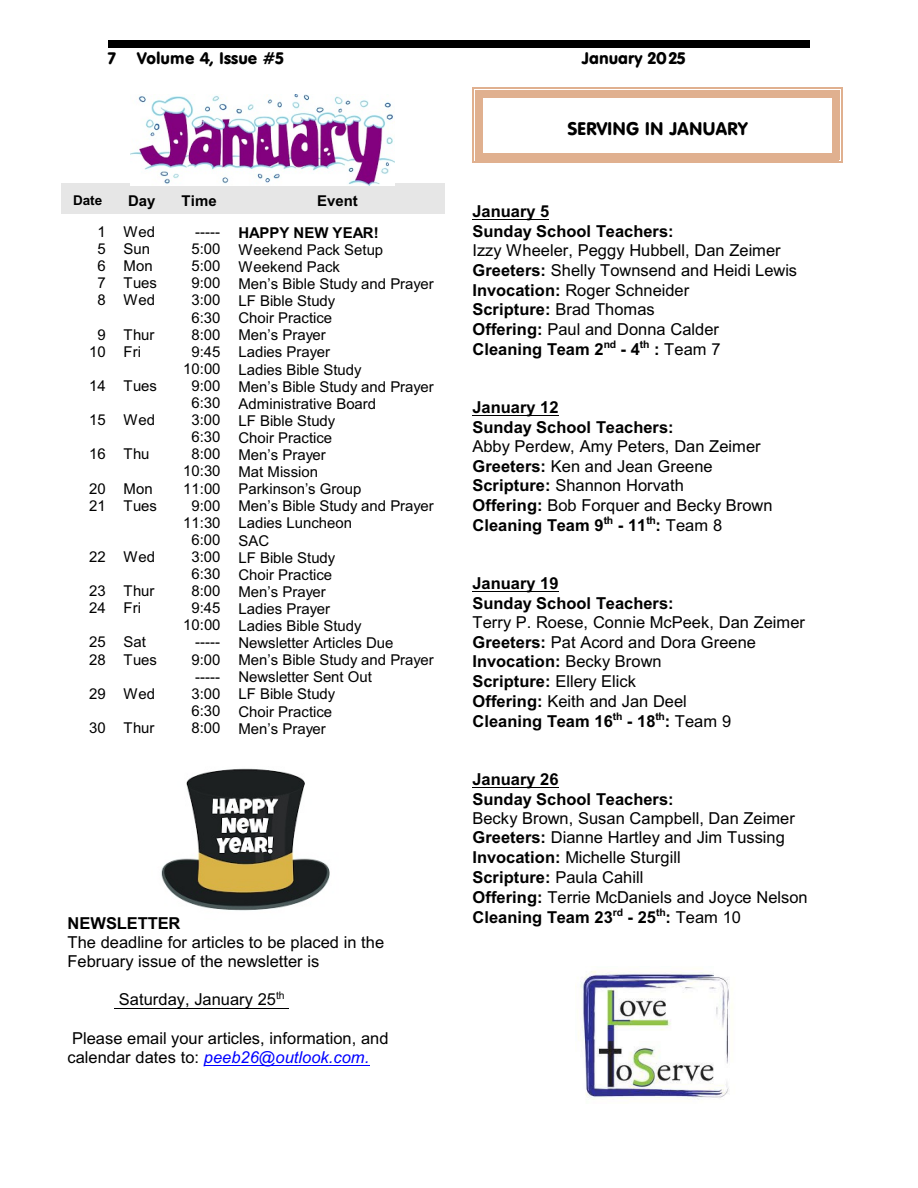
<style>
.page{position:relative;width:918px;height:1188px;background:#fff}
.page>*{position:absolute;margin:0;border:0;box-sizing:border-box;transform-origin:0 0}
.t1{font:18px "VAG Rounded BT";color:#000}
.t2{font:16.5px/19.8px "Arial";color:#000}
.t3{font:700 16.5px/19.8px "Arial";color:#000}
.t4{font:16.5px "VAG Rounded BT";color:#000}
.t5{font:15px/17.1px "Arial";color:#000}
.t6{font:700 15px "Arial";color:#000}
.t7{font:700 13.5px "Arial";color:#000}
.s1{font-style:italic;color:#00f}
.s2{font-weight:700}
</style>
<div class="page">
<div style="left:108px;top:40px;width:702px;height:7px;background:#000"></div>
<div style="left:61px;top:183px;width:54px;height:31px;background:#e6e6e6"></div>
<div style="left:115px;top:183px;width:54px;height:31px;background:#e6e6e6"></div>
<div style="left:169px;top:183px;width:61px;height:31px;background:#e6e6e6"></div>
<div style="left:230px;top:183px;width:216px;height:31px;background:#e6e6e6"></div>
<div style="left:475px;top:91px;width:7px;height:69px;background:#e0b08f"></div>
<div style="left:832px;top:91px;width:7px;height:69px;background:#e0b08f"></div>
<div style="left:475px;top:91px;width:364px;height:7px;background:#e0b08f"></div>
<div style="left:475px;top:153px;width:364px;height:7px;background:#e0b08f"></div>
<hr style="left:472px;top:88px;width:2px;height:75px;background:#e0b08f">
<hr style="left:841px;top:88px;width:1px;height:75px;background:#e0b08f">
<hr style="left:472px;top:88px;width:370px;height:1px;background:#e0b08f">
<hr style="left:472px;top:162px;width:370px;height:1px;background:#e0b08f">
<img style="left:131px;top:94px;width:263px;height:91px">
<img style="left:161px;top:768px;width:169px;height:143px">
<img style="left:575px;top:971px;width:158px;height:129px">
<hr style="left:114px;top:1008px;width:162px;height:1px;background:#000">
<svg style="left:276px;top:1008px;width:13px;height:1px"></svg>
<hr style="left:204px;top:1065px;width:166px;height:1px;background:#00f">
<hr style="left:472px;top:219px;width:77px;height:1px;background:#000">
<hr style="left:472px;top:415px;width:87px;height:1px;background:#000">
<hr style="left:472px;top:591px;width:87px;height:1px;background:#000">
<hr style="left:472px;top:787px;width:87px;height:1px;background:#000">
<p class="t4" style="left:108px;top:51px;width:9px">7</p>
<p class="t4" style="left:137px;top:51px;width:148px">Volume 4, Issue #5</p>
<p class="t4" style="left:582px;top:51px;width:106px">January 2025</p>
<p class="t7" style="left:73px;top:195px;width:31px">Date</p>
<p class="t6" style="left:128px;top:196px;width:29px">Day</p>
<p class="t6" style="left:182px;top:196px;width:37px">Time</p>
<p class="t6" style="left:317px;top:196px;width:42px">Event</p>
<p class="t5" style="left:97px;top:225px;width:10px;text-align:justify">1<br>5<br>6<br>7<br>8</p>
<p class="t5" style="left:89px;top:327px;width:18px;text-align:center">9<br>10</p>
<p class="t5" style="left:89px;top:379px;width:18px">14</p>
<p class="t5" style="left:89px;top:413px;width:18px">15</p>
<p class="t5" style="left:89px;top:447px;width:18px">16</p>
<p class="t5" style="left:89px;top:481px;width:18px">20<br>21</p>
<p class="t5" style="left:124px;top:225px;width:35px">Wed<br>Sun<br>Mon<br>Tues<br>Wed</p>
<p class="t5" style="left:124px;top:327px;width:32px">Thur<br>Fri</p>
<p class="t5" style="left:124px;top:379px;width:35px">Tues</p>
<p class="t5" style="left:124px;top:413px;width:33px">Wed</p>
<p class="t5" style="left:124px;top:447px;width:27px">Thu</p>
<p class="t5" style="left:124px;top:481px;width:35px">Mon<br>Tues</p>
<p class="t6" style="left:238px;top:227px;width:142px">HAPPY NEW YEAR!</p>
<p class="t5" style="left:238px;top:242px;width:197px">Weekend Pack Setup<br>Weekend Pack<br>Men’s Bible Study and Prayer<br>LF Bible Study<br>Choir Practice<br>Men’s Prayer<br>Ladies Prayer<br>Ladies Bible Study<br>Men’s Bible Study and Prayer<br>Administrative Board<br>LF Bible Study<br>Choir Practice<br>Men’s Prayer<br>Mat Mission<br>Parkinson’s Group<br>Men’s Bible Study and Prayer<br>Ladies Luncheon<br>SAC<br>LF Bible Study<br>Choir Practice<br>Men’s Prayer<br>Ladies Prayer<br>Ladies Bible Study<br>Newsletter Articles Due<br>Men’s Bible Study and Prayer<br>Newsletter Sent Out<br>LF Bible Study<br>Choir Practice<br>Men’s Prayer</p>
<p class="t5" style="left:183px;top:225px;width:39px;text-align:right">-----<br>5:00<br>5:00<br>9:00<br>3:00<br>6:30<br>8:00<br>9:45<br>10:00<br>9:00<br>6:30<br>3:00<br>6:30<br>8:00<br>10:30<br>11:00<br>9:00<br>11:30<br>6:00<br>3:00<br>6:30<br>8:00<br>9:45<br>10:00 -----<br>9:00 -----<br>3:00<br>6:30<br>8:00</p>
<p class="t5" style="left:89px;top:550px;width:18px">22</p>
<p class="t5" style="left:89px;top:584px;width:18px">23<br>24</p>
<p class="t5" style="left:89px;top:635px;width:18px">25<br>28</p>
<p class="t5" style="left:89px;top:686px;width:18px">29</p>
<p class="t5" style="left:89px;top:721px;width:18px">30</p>
<p class="t5" style="left:124px;top:550px;width:33px">Wed</p>
<p class="t5" style="left:124px;top:584px;width:32px">Thur<br>Fri</p>
<p class="t5" style="left:124px;top:635px;width:35px">Sat<br>Tues</p>
<p class="t5" style="left:124px;top:686px;width:33px">Wed</p>
<p class="t5" style="left:124px;top:721px;width:32px">Thur</p>
<p class="t3" style="left:68px;top:915px;width:115px">NEWSLETTER</p>
<p class="t2" style="left:68px;top:934px;width:318px;line-height:19px">The deadline for articles to be placed in the<br>February issue of the newsletter is</p>
<p class="t2" style="left:119px;top:991px;width:167px">Saturday, January 25<sup>th</sup></p>
<p class="t2" style="left:68px;top:1030px;width:323px;line-height:19px">Please email your articles, information, and calendar dates to: <span class="s1">peeb26@outlook.com.</span></p>
<p class="t1" style="left:567px;top:121px;width:181px">SERVING IN JANUARY</p>
<p class="t3" style="left:472px;top:203px;width:203px">January 5<br>Sunday School Teachers:</p>
<p class="t2" style="left:472px;top:242px;width:326px">Izzy Wheeler, Peggy Hubbell, Dan Zeimer<br><span class="s2">Greeters:</span> Shelly Townsend and Heidi Lewis<br><span class="s2">Invocation:</span> Roger Schneider<br><span class="s2">Scripture:</span> Brad Thomas<br><span class="s2">Offering:</span> Paul and Donna Calder<br><span class="s2">Cleaning Team 2</span><sup>nd</sup> <span class="s2">- 4</span><sup>th</sup> <span class="s2">:</span> Team 7</p>
<p class="t3" style="left:472px;top:399px;width:203px">January 12<br>Sunday School Teachers:</p>
<p class="t2" style="left:472px;top:438px;width:302px">Abby Perdew, Amy Peters, Dan Zeimer<br><span class="s2">Greeters:</span> Ken and Jean Greene<br><span class="s2">Scripture:</span> Shannon Horvath<br><span class="s2">Offering:</span> Bob Forquer and Becky Brown<br><span class="s2">Cleaning Team 9</span><sup>th</sup> <span class="s2">- 11</span><sup>th</sup><span class="s2">:</span> Team 8</p>
<p class="t3" style="left:472px;top:575px;width:203px">January 19<br>Sunday School Teachers:</p>
<p class="t2" style="left:472px;top:614px;width:334px">Terry P. Roese, Connie McPeek, Dan Zeimer<br><span class="s2">Greeters:</span> Pat Acord and Dora Greene<br><span class="s2">Invocation:</span> Becky Brown<br><span class="s2">Scripture:</span> Ellery Elick<br><span class="s2">Offering:</span> Keith and Jan Deel<br><span class="s2">Cleaning Team 16</span><sup>th</sup> <span class="s2">- 18</span><sup>th</sup><span class="s2">:</span> Team 9</p>
<p class="t3" style="left:472px;top:771px;width:203px">January 26<br>Sunday School Teachers:</p>
<p class="t2" style="left:472px;top:810px;width:337px">Becky Brown, Susan Campbell, Dan Zeimer <span class="s2">Greeters:</span> Dianne Hartley and Jim Tussing <span class="s2">Invocation:</span> Michelle Sturgill<br><span class="s2">Scripture:</span> Paula Cahill<br><span class="s2">Offering:</span> Terrie McDaniels and Joyce Nelson <span class="s2">Cleaning Team 23</span><sup>rd</sup> <span class="s2">- 25</span><sup>th</sup><span class="s2">:</span> Team 10</p>
</div>
